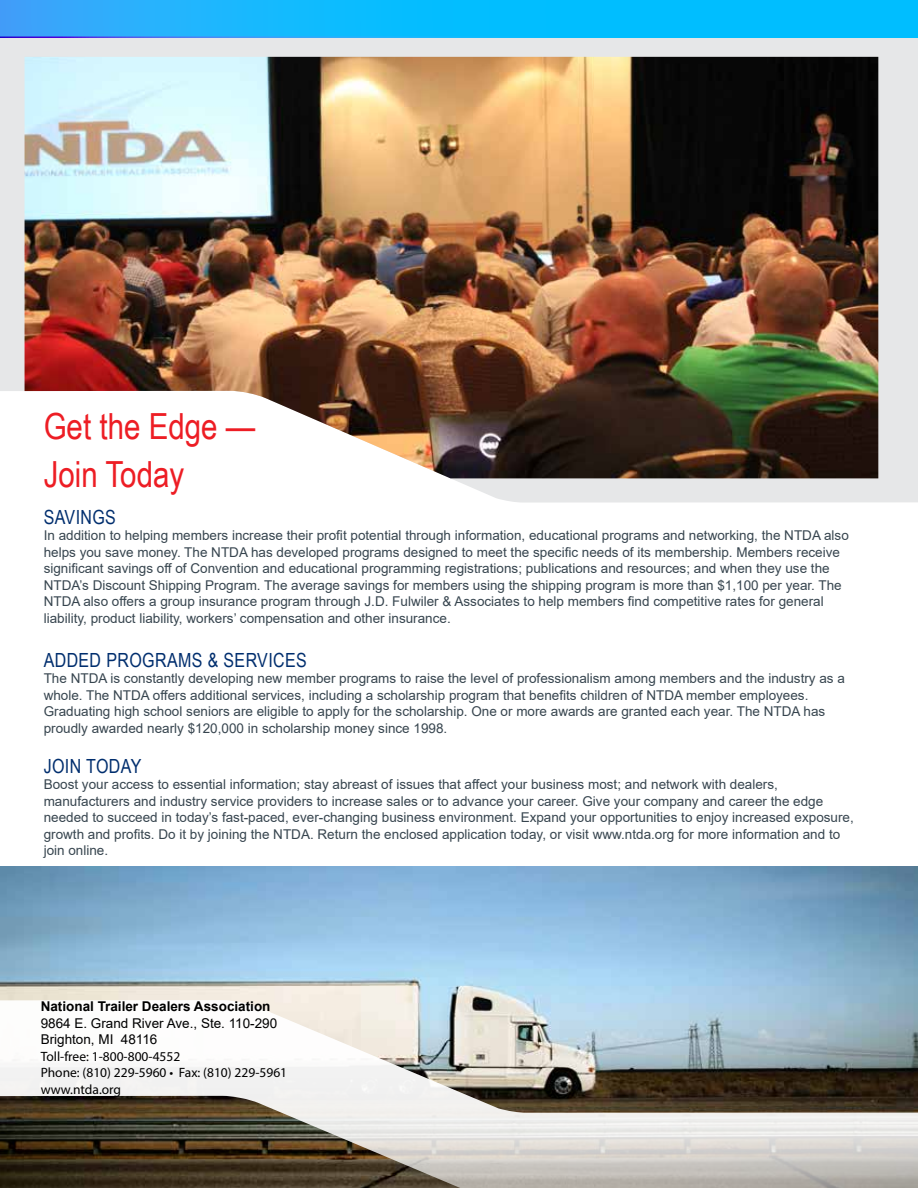
<style>
.page{position:relative;width:918px;height:1188px;background:#fff}
.page>*{position:absolute;margin:0;border:0;box-sizing:border-box;transform-origin:0 0}
.t1{font:36px/48px "Arial Narrow";color:#ed1d24}
.t2{font:19.5px "Arial Narrow";letter-spacing:.02em;color:#002e6e}
.t3{font:13.5px/16.5px "Arial";color:#37454f}
.t4{font:13.5px/16.5px "Myriad Pro";color:#000}
.t5{font:13.5px/16.5px "Arial";color:#000}
.t6{font:700 13.5px "Arial";color:#000}
</style>
<div class="page">
<img style="left:0;top:867px;width:918px;height:78px">
<img style="left:0;top:945px;width:918px;height:243px">
<svg style="left:0;top:38px;width:918px;height:465px;fill:#e6e7e8"></svg>
<img style="left:25px;top:57px;width:853px;height:421px">
<svg style="left:0;top:0;width:918px;height:38px;background:#0fb7fd"></svg>
<h1 class="t1" style="left:44px;top:401px;width:213px">Get the Edge —<br>Join Today</h1>
<h2 class="t2" style="left:44px;top:502px;width:74px">SAVINGS</h2>
<p class="t3" style="left:44px;top:527px;width:807px">In addition to helping members increase their profit potential through information, educational programs and networking, the NTDA also helps you save money. The NTDA has developed programs designed to meet the specific needs of its membership. Members receive significant savings off of Convention and educational programming registrations; publications and resources; and when they use the NTDA’s Discount Shipping Program. The average savings for members using the shipping program is more than $1,100 per year. The NTDA also offers a group insurance program through J.D. Fulwiler &amp; Associates to help members find competitive rates for general liability, product liability, workers’ compensation and other insurance.</p>
<h2 class="t2" style="left:44px;top:646px;width:265px">ADDED PROGRAMS &amp; SERVICES</h2>
<p class="t3" style="left:44px;top:670px;width:803px">The NTDA is constantly developing new member programs to raise the level of professionalism among members and the industry as a whole. The NTDA offers additional services, including a scholarship program that benefits children of NTDA member employees.<br>Graduating high school seniors are eligible to apply for the scholarship. One or more awards are granted each year. The NTDA has proudly awarded nearly $120,000 in scholarship money since 1998.</p>
<h2 class="t2" style="left:44px;top:752px;width:99px">JOIN TODAY</h2>
<p class="t3" style="left:44px;top:776px;width:812px">Boost your access to essential information; stay abreast of issues that affect your business most; and network with dealers, manufacturers and industry service providers to increase sales or to advance your career. Give your company and career the edge needed to succeed in today’s fast-paced, ever-changing business environment. Expand your opportunities to enjoy increased exposure, growth and profits. Do it by joining the NTDA. Return the enclosed application today, or visit www.ntda.org for more information and to join online.</p>
<p class="t6" style="left:41px;top:997px;width:231px">National Trailer Dealers Association</p>
<p class="t5" style="left:41px;top:1014px;width:238px">9864 E. Grand River Ave., Ste. 110-290<br>Brighton, MI 48116</p>
<p class="t4" style="left:41px;top:1048px;width:248px">Toll-free: 1-800-800-4552<br>Phone: (810) 229-5960 • Fax: (810) 229-5961 www.ntda.org</p>
</div>
